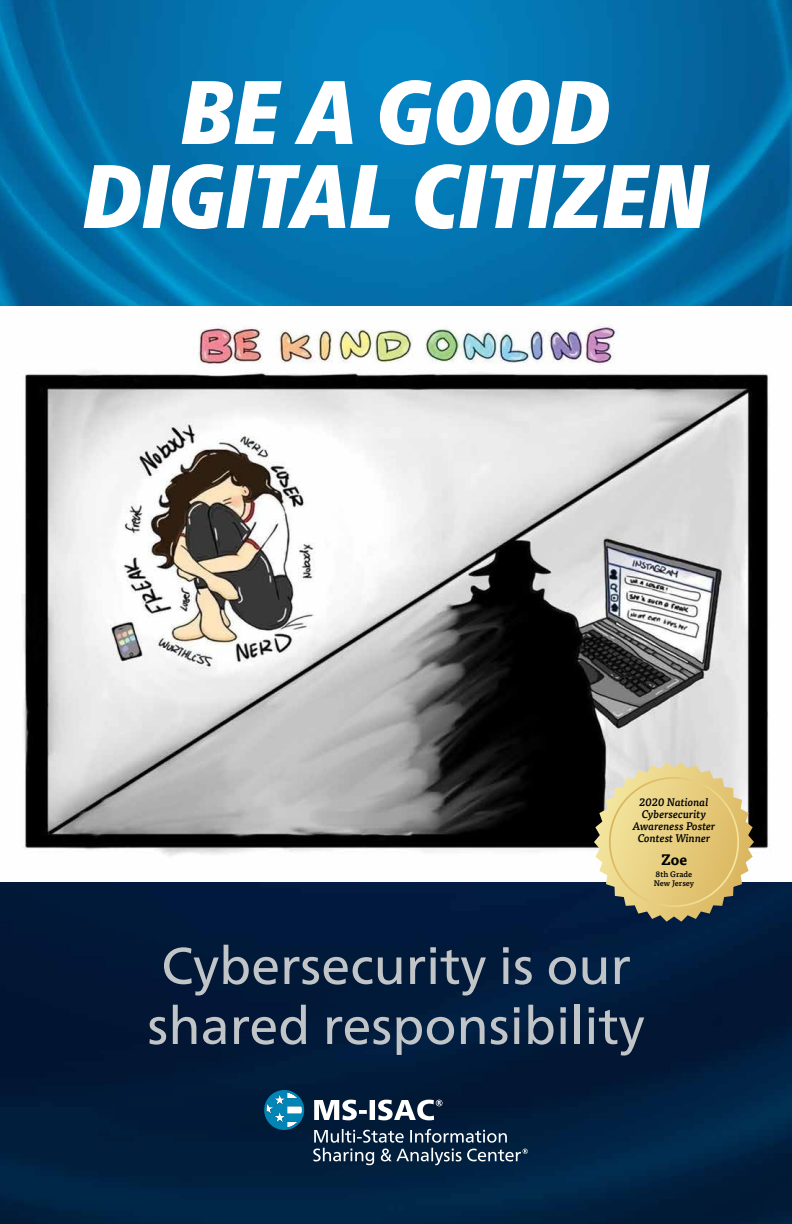
<style>
.page{position:relative;width:792px;height:1224px;background:#fff}
.page>*{position:absolute;margin:0;border:0;box-sizing:border-box;transform-origin:0 0}
.t1{font:italic 900 condensed 90px/84px "Frutiger Neue LTW1 G";letter-spacing:-.015em;color:#fff;text-align:center}
.t2{font:52px/60px "Frutiger Neue LTW1 G";color:#c1c5c8}
.t3{font:700 15px "Tisa Pro";color:#000}
.t4{font:italic 500 11px/12px "Tisa Pro";color:#000;text-align:center}
.t5{font:500 8px/9px "Tisa Pro";color:#000}
</style>
<div class="page">
<img style="left:0;top:0;width:792px;height:1224px">
<svg style="left:313px;top:1129px;width:215px;height:36px;background:#334b63"></svg>
<svg style="left:264px;top:1090px;width:40px;height:40px;background:#287ea3"></svg>
<svg style="left:314px;top:1100px;width:129px;height:20px"></svg>
<img style="left:0;top:306px;width:792px;height:576px">
<svg style="left:594px;top:762px;width:160px;height:160px;background:#c2b37e"></svg>
<h1 class="t1" style="left:82px;top:70px;width:628px">BE A GOOD<br>DIGITAL CITIZEN</h1>
<p class="t4" style="left:633px;top:795px;width:84px">2020 National<br>Cybersecurity<br>Awareness Poster<br>Contest Winner</p>
<h3 class="t3" style="left:661px;top:847px;width:28px">Zoe</h3>
<p class="t5" style="left:654px;top:869px;width:42px">8th Grade<br>New Jersey</p>
<h2 class="t2" style="left:147px;top:936px;width:499px">Cybersecurity is our shared responsibility</h2>
</div>
